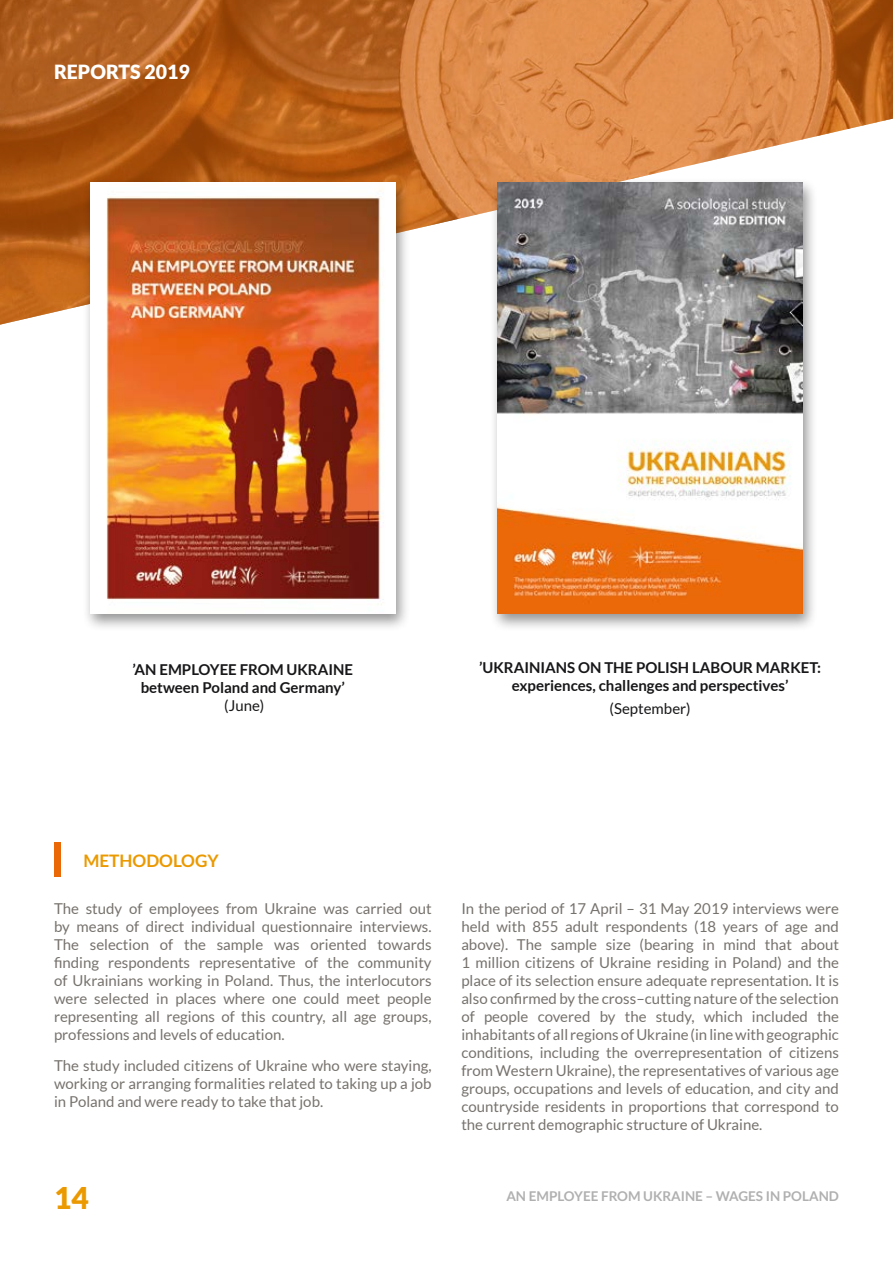
<style>
.page{position:relative;width:893px;height:1263px;background:#fff}
.page>*{position:absolute;margin:0;border:0;box-sizing:border-box;transform-origin:0 0}
.t1{font:900 30px "Lato";color:#eb9900}
.t2{font:900 19.5px "Lato";color:#fff}
.t3{font:700 17.25px "Lato";color:#eb9900}
.t4{font:15px/18px "Lato";color:#76726d;text-align:justify}
.t5{font:700 15px/18px "Lato";color:#171618;text-align:center}
.t6{font:15px "Lato";color:#171618}
.t7{font:700 13.5px "Lato";color:#b0b0b1}
</style>
<div class="page">
<svg style="left:0;top:0;width:893px;height:325px;background:#cd854c"></svg>
<div style="left:54px;top:842px;width:6px;height:35px;background:#eb6807"></div>
<div style="left:82px;top:178px;width:329px;height:454px;background:#000;opacity:.42"></div>
<img style="left:90px;top:182px;width:305px;height:431px">
<div style="left:490px;top:178px;width:328px;height:454px;background:#000;opacity:.42"></div>
<img style="left:498px;top:182px;width:305px;height:431px">
<h2 class="t2" style="left:54px;top:64px;width:137px">REPORTS 2019</h2>
<p class="t5" style="left:133px;top:662px;width:222px">’AN EMPLOYEE FROM UKRAINE between Poland and Germany’</p>
<p class="t6" style="left:224px;top:698px;width:41px">(June)</p>
<p class="t5" style="left:479px;top:660px;width:344px">’UKRAINIANS ON THE POLISH LABOUR MARKET: experiences, challenges and perspectives’</p>
<p class="t6" style="left:610px;top:700px;width:83px">(September)</p>
<p class="t3" style="left:83px;top:853px;width:137px">METHODOLOGY</p>
<p class="t4" style="left:54px;top:900px;width:379px">The study of employees from Ukraine was carried out by means of direct individual questionnaire interviews.<br>The selection of the sample was oriented towards finding respondents representative of the community of Ukrainians working in Poland. Thus, the interlocutors were selected in places where one could meet people representing all regions of this country, all age groups, professions and levels of education.</p>
<p class="t4" style="left:54px;top:1057px;width:379px">The study included citizens of Ukraine who were staying, working or arranging formalities related to taking up a job in Poland and were ready to take that job.</p>
<p class="t4" style="left:461px;top:900px;width:379px">In the period of 17 April – 31 May 2019 interviews were held with 855 adult respondents (18 years of age and above). The sample size (bearing in mind that about 1 million citizens of Ukraine residing in Poland) and the place of its selection ensure adequate representation. It is also confirmed by the cross–cutting nature of the selection of people covered by the study, which included the inhabitants of all regions of Ukraine (in line with geographic conditions, including the overrepresentation of citizens from Western Ukraine), the representatives of various age groups, occupations and levels of education, and city and countryside residents in proportions that correspond to the current demographic structure of Ukraine.</p>
<h1 class="t1" style="left:54px;top:1186px;width:36px">14</h1>
<p class="t7" style="left:506px;top:1189px;width:334px">AN EMPLOYEE FROM UKRAINE – WAGES IN POLAND</p>
</div>
